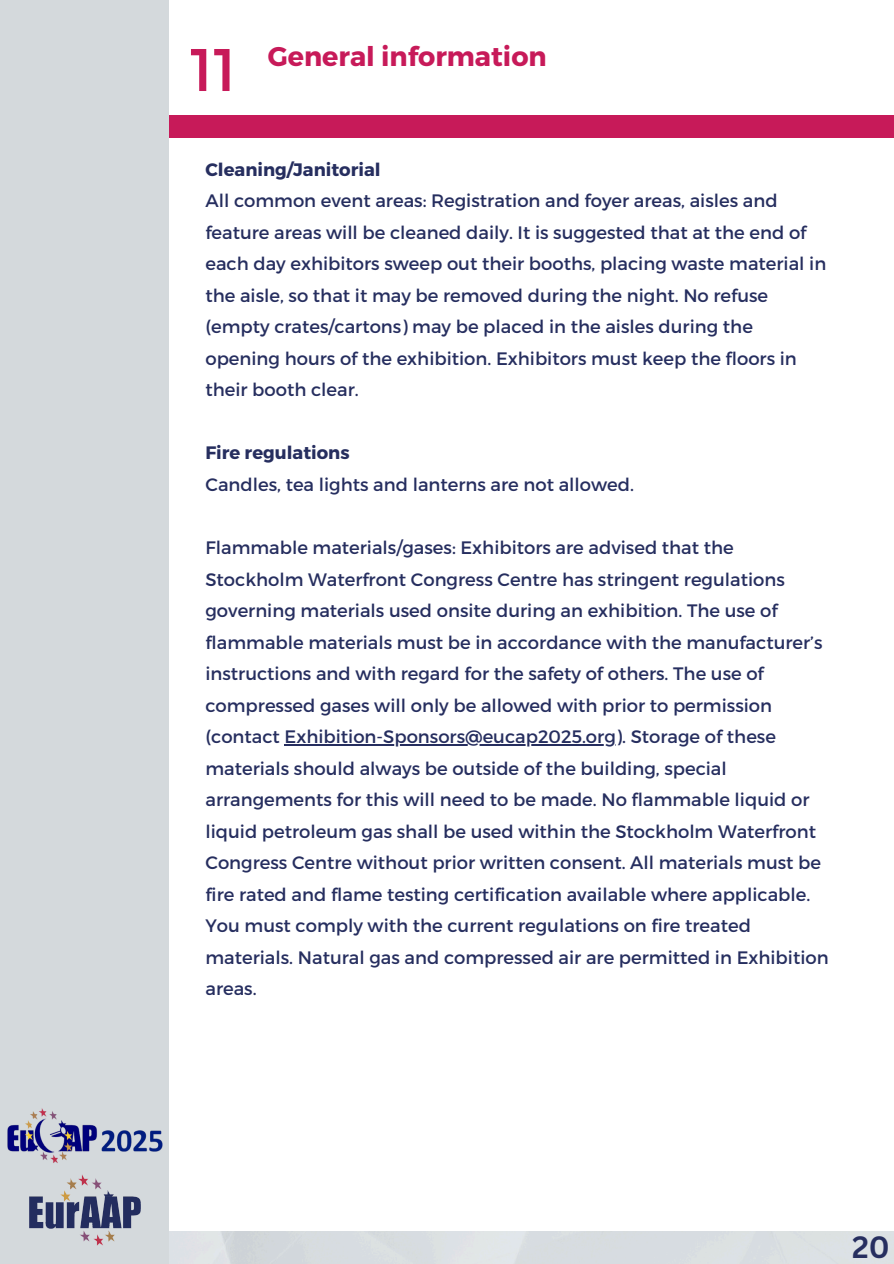
<style>
.page{position:relative;width:894px;height:1264px;background:#fff}
.page>*{position:absolute;margin:0;border:0;box-sizing:border-box;transform-origin:0 0}
.t1{font:60px "Montserrat";color:#c71a59}
.t2{font:700 30px "Canva Sans";color:#262e5f}
.t3{font:700 27px "Montserrat";color:#c71a59}
.t4{font:18px/31.5px "Montserrat";color:#262e5f}
.t5{font:700 18px "Montserrat";color:#262e5f}
</style>
<div class="page">
<div style="left:0;top:115px;width:893px;height:22px;background:#c71a59"></div>
<div style="left:0;top:0;width:169px;height:1263px;background:#d4d9dc"></div>
<img style="left:29px;top:1174px;width:112px;height:70px">
<img style="left:7px;top:1108px;width:155px;height:55px">
<hr style="left:284px;top:744px;width:331px;height:1px;background:#262e5f">
<p class="t1" style="left:190px;top:31px;width:48px">11</p>
<p class="t3" style="left:267px;top:39px;width:280px">General information</p>
<h1 class="t5" style="left:205px;top:158px;width:177px">Cleaning/Janitorial</h1>
<p class="t4" style="left:205px;top:184px;width:622px">All common event areas: Registration and foyer areas, aisles and feature areas will be cleaned daily. It is suggested that at the end of each day exhibitors sweep out their booths, placing waste material in the aisle, so that it may be removed during the night. No refuse (empty crates/cartons) may be placed in the aisles during the opening hours of the exhibition. Exhibitors must keep the floors in their booth clear.</p>
<p class="t5" style="left:205px;top:441px;width:146px">Fire regulations</p>
<p class="t4" style="left:205px;top:468px;width:430px">Candles, tea lights and lanterns are not allowed.</p>
<p class="t4" style="left:205px;top:531px;width:618px">Flammable materials/gases: Exhibitors are advised that the Stockholm Waterfront Congress Centre has stringent regulations governing materials used onsite during an exhibition. The use of flammable materials must be in accordance with the manufacturer’s instructions and with regard for the safety of others. The use of compressed gases will only be allowed with prior to permission (contact Exhibition-Sponsors@eucap2025.org). Storage of these</p>
<p class="t4" style="left:205px;top:751px;width:624px">materials should always be outside of the building, special arrangements for this will need to be made. No flammable liquid or liquid petroleum gas shall be used within the Stockholm Waterfront Congress Centre without prior written consent. All materials must be fire rated and flame testing certification available where applicable.<br>You must comply with the current regulations on fire treated materials. Natural gas and compressed air are permitted in Exhibition areas.</p>
<p class="t2" style="left:852px;top:1225px;width:39px">20</p>
</div>
